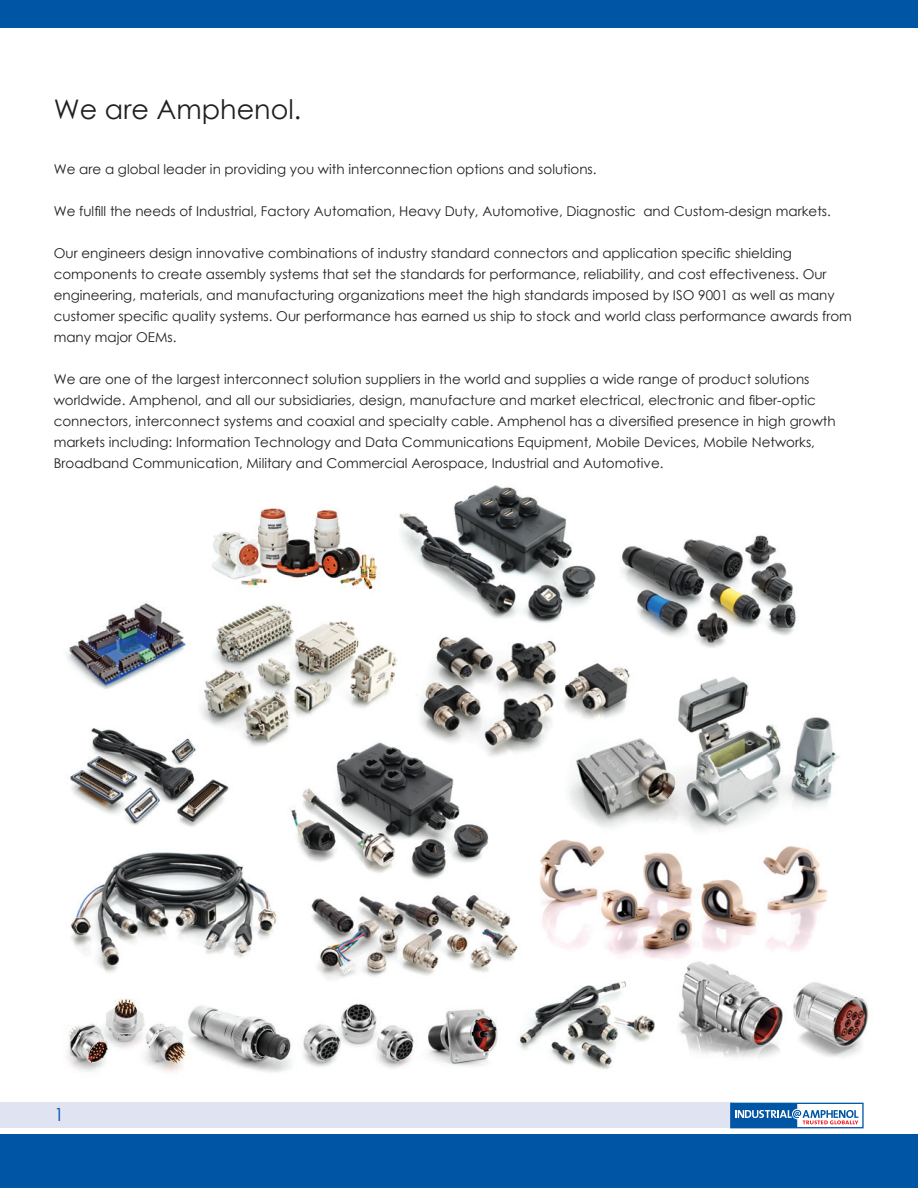
<style>
.page{position:relative;width:918px;height:1188px;background:#fff}
.page>*{position:absolute;margin:0;border:0;box-sizing:border-box;transform-origin:0 0}
.t1{font:27px "Century Gothic";color:#231f20}
.t2{font:18px "Century Gothic";color:#0155a5}
.t3{font:13.5px/21px "Century Gothic";color:#231f20}
</style>
<div class="page">
<div style="left:0;top:1134px;width:918px;height:54px;background:#0155a5"></div>
<div style="left:0;top:0;width:918px;height:27px;background:#0155a5"></div>
<div style="left:0;top:1103px;width:733px;height:25px;background:#e0e4f2"></div>
<div style="left:730px;top:1103px;width:134px;height:25px;border:1px solid #0155a5"></div>
<svg style="left:731px;top:1103px;width:127px;height:25px"></svg>
<img style="left:416px;top:636px;width:141px;height:117px">
<img style="left:70px;top:852px;width:207px;height:121px">
<img style="left:290px;top:729px;width:226px;height:122px">
<img style="left:302px;top:851px;width:214px;height:129px">
<img style="left:399px;top:485px;width:197px;height:138px">
<img style="left:202px;top:593px;width:213px;height:163px">
<img style="left:70px;top:711px;width:180px;height:116px">
<img style="left:564px;top:663px;width:276px;height:114px">
<img style="left:511px;top:969px;width:143px;height:100px">
<img style="left:621px;top:535px;width:175px;height:113px">
<img style="left:516px;top:777px;width:316px;height:220px">
<img style="left:206px;top:508px;width:189px;height:109px">
<img style="left:66px;top:593px;width:140px;height:104px">
<img style="left:654px;top:931px;width:215px;height:127px">
<img style="left:67px;top:990px;width:456px;height:83px">
<h1 class="t1" style="left:54px;top:98px;width:249px">We are Amphenol.</h1>
<p class="t3" style="left:54px;top:158px;width:544px">We are a global leader in providing you with interconnection options and solutions.</p>
<p class="t3" style="left:54px;top:200px;width:779px">We fulfill the needs of Industrial, Factory Automation, Heavy Duty, Automotive, Diagnostic and Custom-design markets.</p>
<p class="t3" style="left:54px;top:242px;width:800px">Our engineers design innovative combinations of industry standard connectors and application specific shielding components to create assembly systems that set the standards for performance, reliability, and cost effectiveness. Our engineering, materials, and manufacturing organizations meet the high standards imposed by ISO 9001 as well as many customer specific quality systems. Our performance has earned us ship to stock and world class performance awards from many major OEMs.</p>
<p class="t3" style="left:54px;top:368px;width:784px">We are one of the largest interconnect solution suppliers in the world and supplies a wide range of product solutions worldwide. Amphenol, and all our subsidiaries, design, manufacture and market electrical, electronic and fiber-optic connectors, interconnect systems and coaxial and specialty cable. Amphenol has a diversified presence in high growth markets including: Information Technology and Data Communications Equipment, Mobile Devices, Mobile Networks, Broadband Communication, Military and Commercial Aerospace, Industrial and Automotive.</p>
<h2 class="t2" style="left:54px;top:1108px;width:11px">1</h2>
</div>
